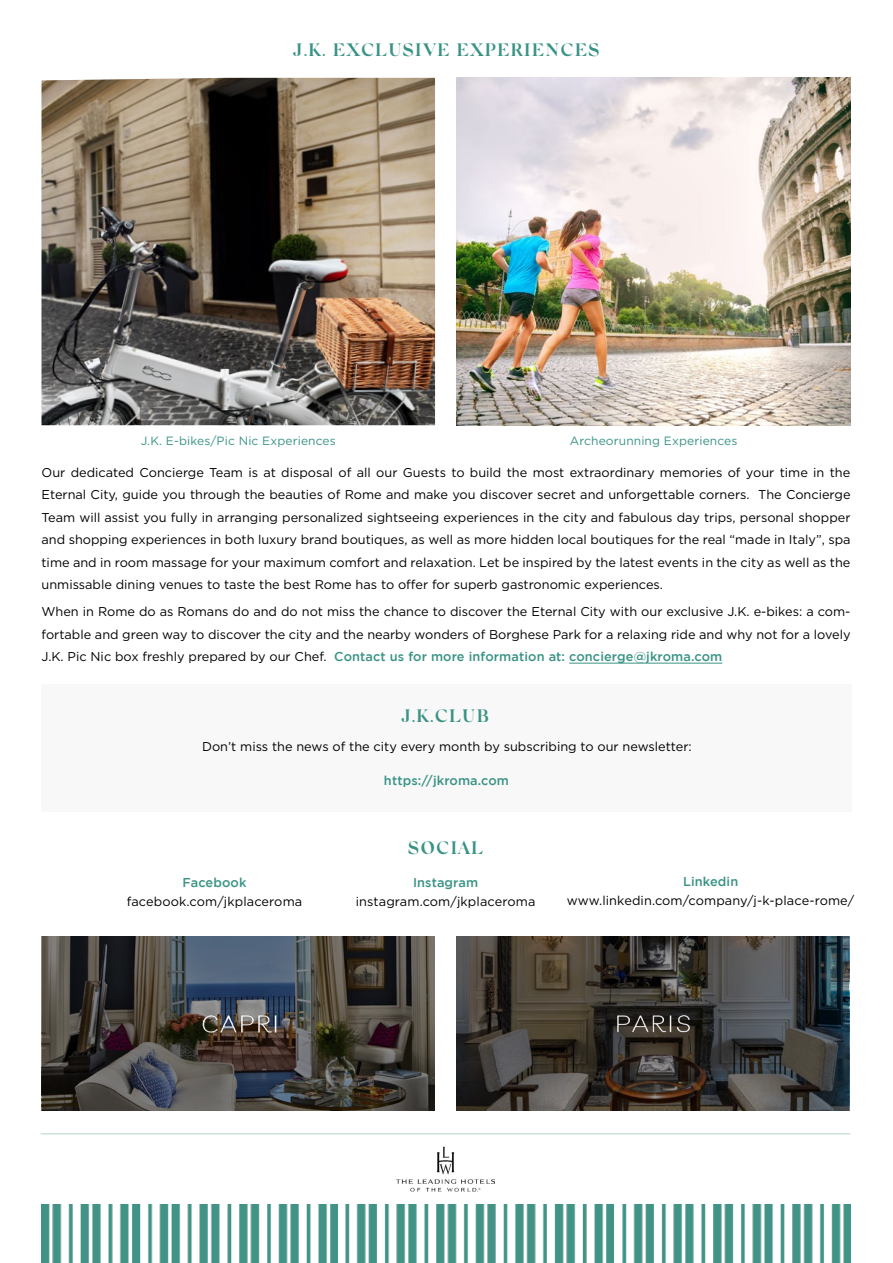
<style>
.page{position:relative;width:893px;height:1263px;background:#fff}
.page>*{position:absolute;margin:0;border:0;box-sizing:border-box;transform-origin:0 0}
.t1{font:600 18px "Silk Serif";letter-spacing:.05em;color:#399385}
.t2{font:12.75px/22.5px "Gotham";color:#000;text-align:justify}
.t3{font:500 12.75px "Gotham";letter-spacing:.01em;color:#399385}
.t4{font:12px "Gotham";letter-spacing:.01em;color:#399385}
</style>
<div class="page">
<div style="left:41px;top:685px;width:810px;height:127px;background:#f8f8f8"></div>
<img style="left:396px;top:1146px;width:99px;height:46px">
<hr style="left:41px;top:1133px;width:810px;height:1px;background:#399385">
<svg style="left:42px;top:936px;width:393px;height:174px;background:#454443"></svg>
<img style="left:186px;top:1007px;width:107px;height:32px">
<svg style="left:457px;top:936px;width:392px;height:174px;background:#403d3a"></svg>
<img style="left:601px;top:984px;width:104px;height:78px">
<img style="left:42px;top:1204px;width:295px;height:59px">
<img style="left:345px;top:1204px;width:269px;height:59px">
<img style="left:622px;top:1204px;width:228px;height:59px">
<img style="left:457px;top:78px;width:393px;height:347px">
<img style="left:41px;top:78px;width:394px;height:347px">
<hr style="left:569px;top:663px;width:153px;height:1px;background:#399385">
<h1 class="t1" style="left:293px;top:39px;width:308px">J.K. EXCLUSIVE EXPERIENCES</h1>
<p class="t4" style="left:141px;top:433px;width:197px">J.K. E-bikes/Pic Nic Experiences</p>
<p class="t4" style="left:570px;top:433px;width:169px">Archeorunning Experiences</p>
<p class="t2" style="left:41px;top:461px;width:810px">Our dedicated Concierge Team is at disposal of all our Guests to build the most extraordinary memories of your time in the Eternal City, guide you through the beauties of Rome and make you discover secret and unforgettable corners. The Concierge Team will assist you fully in arranging personalized sightseeing experiences in the city and fabulous day trips, personal shopper and shopping experiences in both luxury brand boutiques, as well as more hidden local boutiques for the real “made in Italy”, spa time and in room massage for your maximum comfort and relaxation. Let be inspired by the latest events in the city as well as the unmissable dining venues to taste the best Rome has to offer for superb gastronomic experiences.</p>
<p class="t2" style="left:41px;top:600px;width:810px">When in Rome do as Romans do and do not miss the chance to discover the Eternal City with our exclusive J.K. e-bikes: a com&shy;fortable and green way to discover the city and the nearby wonders of Borghese Park for a relaxing ride and why not for a lovely J.K. Pic Nic box freshly prepared by our Chef.</p>
<p class="t3" style="left:334px;top:650px;width:389px">Contact us for more information at: concierge@jkroma.com</p>
<h1 class="t1" style="left:401px;top:705px;width:89px">J.K.CLUB</h1>
<p class="t2" style="left:202px;top:735px;width:491px">Don’t miss the news of the city every month by subscribing to our newsletter:</p>
<p class="t3" style="left:384px;top:774px;width:127px">https://jkroma.com</p>
<p class="t3" style="left:183px;top:875px;width:65px">Facebook</p>
<p class="t2" style="left:127px;top:890px;width:177px">facebook.com/jkplaceroma</p>
<h1 class="t1" style="left:408px;top:838px;width:77px">SOCIAL</h1>
<p class="t3" style="left:413px;top:875px;width:67px">Instagram</p>
<p class="t2" style="left:356px;top:890px;width:181px">instagram.com/jkplaceroma</p>
<p class="t3" style="left:683px;top:874px;width:57px">Linkedin</p>
<p class="t2" style="left:567px;top:889px;width:289px">www.linkedin.com/company/j-k-place-rome/</p>
</div>
